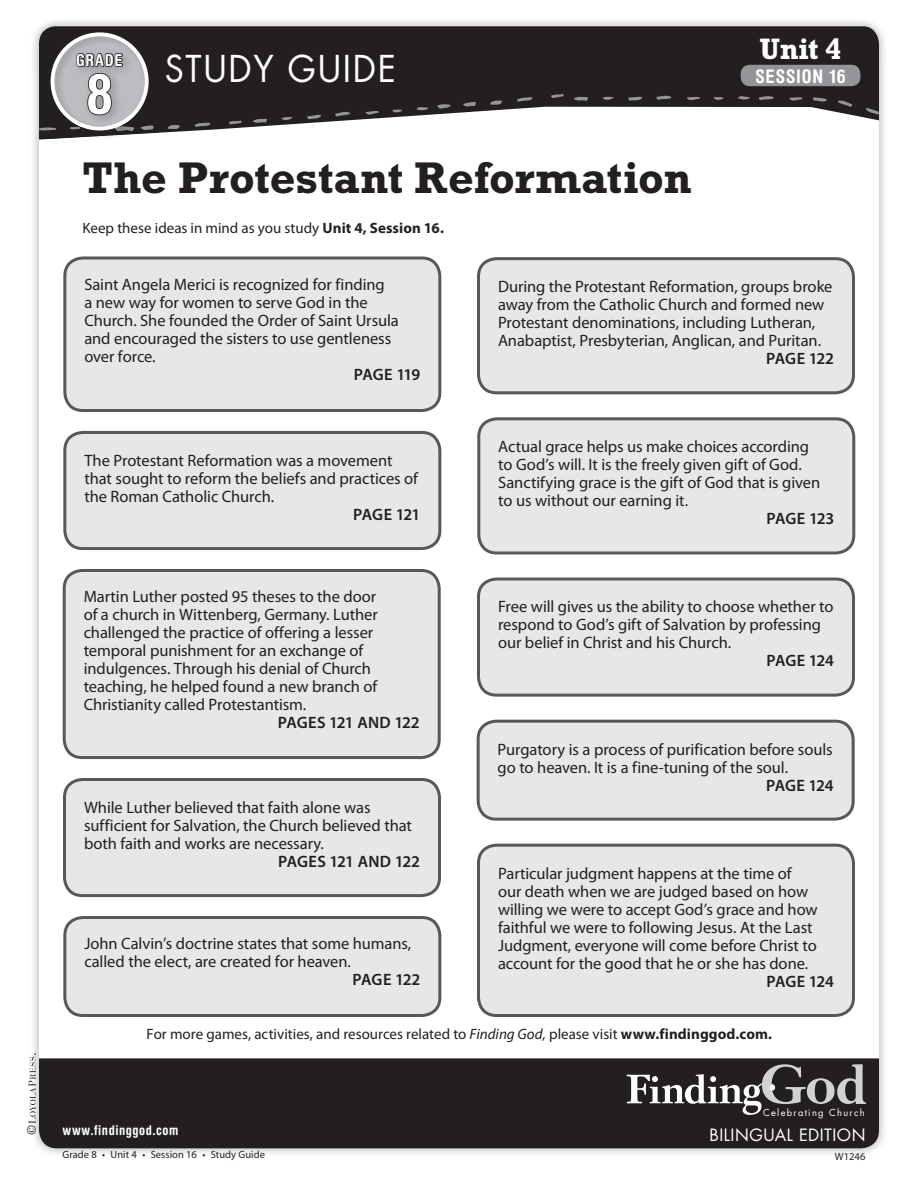
<style>
.page{position:relative;width:918px;height:1188px;background:#fff}
.page>*{position:absolute;margin:0;border:0;box-sizing:border-box;transform-origin:0 0}
.t1{font:700 condensed 55.5px "Helvetica Rounded LT Std";color:#fff}
.t2{font:700 45px "Rockwell Std";letter-spacing:-.005em;color:#231f20}
.t3{font:36px "Futura Std";letter-spacing:.05em;color:#fff;scale:.95 1}
.t4{font:700 30px "Rockwell Std";color:#fff}
.t5{font:700 condensed 18.75px "Helvetica Rounded LT Std";letter-spacing:.045em;color:#fff}
.t6{font:16.5px/18px "Myriad Pro";letter-spacing:-.005em;color:#231f20}
.t7{font:600 16.5px "Myriad Pro";letter-spacing:-.01em;color:#231f20}
.t8{font:16.5px "Futura Std";letter-spacing:.03em;color:#fff}
.t9{font:700 condensed 16.5px "Helvetica Rounded LT Std";letter-spacing:.055em;color:#fff}
.t10{font:15px "Myriad Pro";color:#231f20}
.t11{font:700 condensed 13.5px "Helvetica Rounded LT Std";letter-spacing:.04em;color:#fff}
.t12{font:12px "Janson Text LT Std";color:#231f20}
.t13{font:10.5px "Myriad Pro";letter-spacing:.005em;color:#231f20}
.t14{font:9.3px "Futura Std";letter-spacing:.14em;color:#fff}
.s1{font-weight:700}
.s2{font-style:italic}
</style>
<div class="page">
<svg style="left:154px;top:26px;width:725px;height:107px;fill:#231f20"></svg>
<svg style="left:838px;top:100px;width:14px;height:7px"></svg>
<svg style="left:866px;top:108px;width:13px;height:7px"></svg>
<svg style="left:738px;top:94px;width:12px;height:7px"></svg>
<svg style="left:713px;top:97px;width:10px;height:4px"></svg>
<svg style="left:687px;top:96px;width:13px;height:7px"></svg>
<svg style="left:789px;top:97px;width:13px;height:6px"></svg>
<svg style="left:657px;top:95px;width:14px;height:5px"></svg>
<svg style="left:759px;top:95px;width:15px;height:5px"></svg>
<svg style="left:628px;top:97px;width:14px;height:5px"></svg>
<svg style="left:813px;top:97px;width:14px;height:7px"></svg>
<svg style="left:603px;top:96px;width:11px;height:5px"></svg>
<svg style="left:574px;top:96px;width:14px;height:6px"></svg>
<svg style="left:551px;top:94px;width:13px;height:4px"></svg>
<svg style="left:517px;top:97px;width:16px;height:6px"></svg>
<svg style="left:490px;top:100px;width:12px;height:6px"></svg>
<svg style="left:463px;top:101px;width:13px;height:7px"></svg>
<svg style="left:437px;top:104px;width:14px;height:5px"></svg>
<svg style="left:417px;top:105px;width:12px;height:6px"></svg>
<svg style="left:392px;top:109px;width:10px;height:5px"></svg>
<svg style="left:366px;top:111px;width:13px;height:6px"></svg>
<svg style="left:335px;top:111px;width:15px;height:6px"></svg>
<svg style="left:307px;top:115px;width:14px;height:5px"></svg>
<svg style="left:282px;top:116px;width:11px;height:6px"></svg>
<svg style="left:253px;top:118px;width:14px;height:6px"></svg>
<svg style="left:229px;top:121px;width:13px;height:3px"></svg>
<svg style="left:195px;top:122px;width:15px;height:6px"></svg>
<svg style="left:168px;top:124px;width:12px;height:7px"></svg>
<div style="left:39px;top:1058px;width:840px;height:90px;background:#231f20"></div>
<svg style="left:28px;top:1053px;width:8px;height:71px"></svg>
<div style="left:65px;top:258px;width:375px;height:153px;background:#e6e7e9;border-radius:18px"></div>
<div style="left:63px;top:256px;width:378px;height:156px;border:3px solid #57585a;border-radius:18px"></div>
<div style="left:65px;top:432px;width:375px;height:117px;background:#e6e7e9;border-radius:18px"></div>
<div style="left:63px;top:431px;width:378px;height:119px;border:3px solid #57585a;border-radius:18px"></div>
<div style="left:64px;top:570px;width:375px;height:188px;background:#e6e7e9;border-radius:18px"></div>
<div style="left:63px;top:569px;width:378px;height:190px;border:3px solid #57585a;border-radius:18px"></div>
<div style="left:64px;top:779px;width:376px;height:117px;background:#e6e7e9;border-radius:18px"></div>
<div style="left:63px;top:778px;width:378px;height:119px;border:3px solid #57585a;border-radius:18px"></div>
<div style="left:65px;top:918px;width:375px;height:97px;background:#e6e7e9;border-radius:18px"></div>
<div style="left:63px;top:916px;width:378px;height:101px;border:3px solid #57585a;border-radius:18px"></div>
<div style="left:478px;top:259px;width:376px;height:134px;background:#e6e7e9;border-radius:18px"></div>
<div style="left:477px;top:257px;width:378px;height:137px;border:3px solid #57585a;border-radius:18px"></div>
<div style="left:479px;top:419px;width:375px;height:134px;background:#e6e7e9;border-radius:18px"></div>
<div style="left:477px;top:417px;width:378px;height:138px;border:3px solid #57585a;border-radius:18px"></div>
<div style="left:478px;top:579px;width:376px;height:116px;background:#e6e7e9;border-radius:18px"></div>
<div style="left:477px;top:578px;width:378px;height:119px;border:3px solid #57585a;border-radius:18px"></div>
<div style="left:478px;top:721px;width:375px;height:98px;background:#e6e7e9;border-radius:18px"></div>
<div style="left:477px;top:720px;width:378px;height:101px;border:3px solid #57585a;border-radius:18px"></div>
<div style="left:478px;top:845px;width:376px;height:171px;background:#e6e7e9;border-radius:18px"></div>
<div style="left:477px;top:844px;width:378px;height:173px;border:3px solid #57585a;border-radius:18px"></div>
<svg style="left:627px;top:1064px;width:239px;height:51px;background:#535051"></svg>
<img style="left:154px;top:29px;width:4px;height:104px">
<svg style="left:38px;top:19px;width:116px;height:148px"></svg>
<div style="left:741px;top:65px;width:119px;height:21px;background:#939598;border-radius:9px"></div>
<p class="t12" style="left:24px;top:1135px;width:12px;rotate:-90deg">©</p>
<p class="t9" style="left:76px;top:50px;width:48px">GRADE</p>
<h1 class="t1" style="left:86px;top:60px;width:28px">8</h1>
<h3 class="t3" style="left:165px;top:46px;width:245px">STUDY GUIDE</h3>
<h2 class="t2" style="left:82px;top:151px;width:611px">The Protestant Reformation</h2>
<p class="t10" style="left:82px;top:219px;width:363px">Keep these ideas in mind as you study <span class="s1">Unit 4, Session 16.</span></p>
<h3 class="t4" style="left:760px;top:31px;width:84px">Unit 4</h3>
<p class="t5" style="left:755px;top:65px;width:92px">SESSION 16</p>
<p class="t6" style="left:84px;top:276px;width:316px">Saint Angela Merici is recognized for finding<br>a new way for women to serve God in the Church. She founded the Order of Saint Ursula and encouraged the sisters to use gentleness over force.</p>
<p class="t7" style="left:354px;top:365px;width:68px">PAGE 119</p>
<p class="t6" style="left:84px;top:452px;width:335px">The Protestant Reformation was a movement that sought to reform the beliefs and practices of the Roman Catholic Church.</p>
<p class="t7" style="left:353px;top:505px;width:69px">PAGE 121</p>
<p class="t6" style="left:84px;top:588px;width:296px">Martin Luther posted 95 theses to the door of a church in Wittenberg, Germany. Luther challenged the practice of offering a lesser temporal punishment for an exchange of indulgences. Through his denial of Church teaching, he helped found a new branch of Christianity called Protestantism.</p>
<p class="t7" style="left:278px;top:714px;width:143px">PAGES 121 AND 122</p>
<p class="t6" style="left:84px;top:799px;width:329px">While Luther believed that faith alone was sufficient for Salvation, the Church believed that both faith and works are necessary.</p>
<p class="t7" style="left:278px;top:852px;width:143px">PAGES 121 AND 122</p>
<p class="t6" style="left:84px;top:935px;width:329px">John Calvin’s doctrine states that some humans, called the elect, are created for heaven.</p>
<p class="t7" style="left:353px;top:971px;width:69px">PAGE 122</p>
<p class="t6" style="left:498px;top:278px;width:336px">During the Protestant Reformation, groups broke away from the Catholic Church and formed new Protestant denominations, including Lutheran, Anabaptist, Presbyterian, Anglican, and Puritan.</p>
<p class="t7" style="left:766px;top:349px;width:69px">PAGE 122</p>
<p class="t6" style="left:498px;top:438px;width:324px">Actual grace helps us make choices according to God’s will. It is the freely given gift of God.<br>Sanctifying grace is the gift of God that is given to us without our earning it.</p>
<p class="t7" style="left:767px;top:510px;width:69px">PAGE 123</p>
<p class="t6" style="left:498px;top:598px;width:337px">Free will gives us the ability to choose whether to respond to God’s gift of Salvation by professing our belief in Christ and his Church.</p>
<p class="t7" style="left:766px;top:652px;width:69px">PAGE 124</p>
<p class="t6" style="left:498px;top:740px;width:337px">Purgatory is a process of purification before souls go to heaven. It is a fine-tuning of the soul.</p>
<p class="t7" style="left:766px;top:776px;width:69px">PAGE 124</p>
<p class="t6" style="left:498px;top:864px;width:321px">Particular judgment happens at the time of our death when we are judged based on how willing we were to accept God’s grace and how faithful we were to following Jesus. At the Last Judgment, everyone will come before Christ to account for the good that he or she has done.</p>
<p class="t7" style="left:766px;top:972px;width:69px">PAGE 124</p>
<p class="t10" style="left:147px;top:1026px;width:627px">For more games, activities, and resources related to <span class="s2">Finding God,</span> please visit <span class="s1">www.findinggod.com.</span></p>
<p class="t11" style="left:63px;top:1122px;width:117px">www.findinggod.com</p>
<p class="t14" style="left:763px;top:1107px;width:103px">Celebrating Church</p>
<p class="t8" style="left:710px;top:1124px;width:157px">BILINGUAL EDITION</p>
<p class="t13" style="left:63px;top:1149px;width:204px">Grade 8 • Unit 4 • Session 16 • Study Guide</p>
<p class="t13" style="left:835px;top:1150px;width:32px">W1246</p>
</div>
